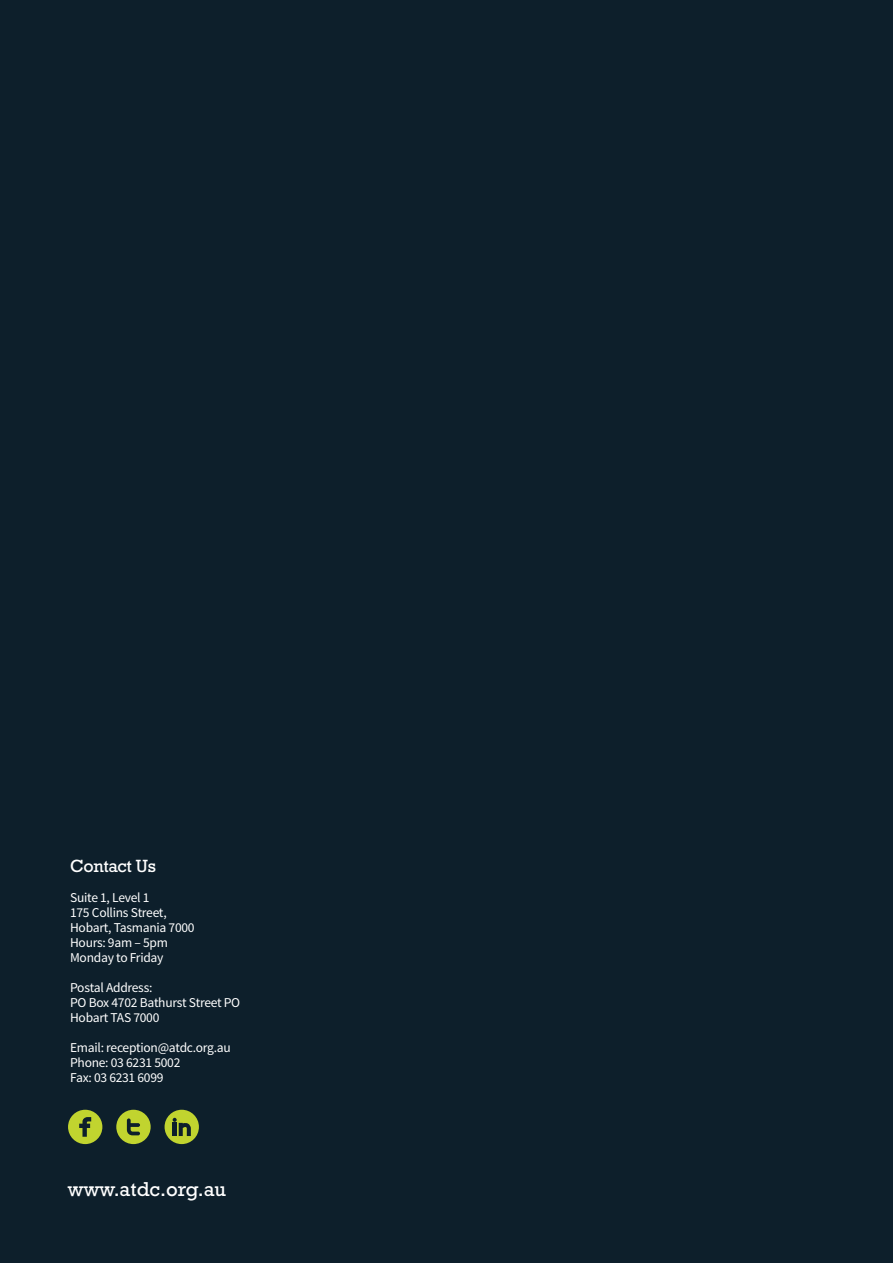
<style>
.page{position:relative;width:893px;height:1263px;background:#0d1f2b}
.page>*{position:absolute;margin:0;border:0;box-sizing:border-box;transform-origin:0 0}
.t1{font:20.4px "Rockwell";color:#fff}
.t2{font:18px "Rockwell";letter-spacing:-.02em;color:#fff}
.t3{font:13.5px/15px "Source Sans Pro";letter-spacing:-.02em;color:#fff}
</style>
<div class="page">
<div style="left:68px;top:1110px;width:34px;height:34px;background:#c1d42f;border-radius:50%"></div>
<svg style="left:79px;top:1117px;width:12px;height:20px"></svg>
<div style="left:116px;top:1110px;width:35px;height:34px;background:#c1d42f;border-radius:50%"></div>
<svg style="left:127px;top:1118px;width:13px;height:17px"></svg>
<div style="left:165px;top:1110px;width:34px;height:34px;background:#c1d42f;border-radius:50%"></div>
<svg style="left:173px;top:1118px;width:18px;height:18px"></svg>
<h2 class="t2" style="left:70px;top:855px;width:87px">Contact Us</h2>
<p class="t3" style="left:70px;top:890px;width:126px">Suite 1, Level 1<br>175 Collins Street,<br>Hobart, Tasmania 7000<br>Hours: 9am – 5pm<br>Monday to Friday</p>
<p class="t3" style="left:70px;top:980px;width:172px">Postal Address:<br>PO Box 4702 Bathurst Street PO<br>Hobart TAS 7000</p>
<p class="t3" style="left:70px;top:1040px;width:162px">Email: reception@atdc.org.au<br>Phone: 03 6231 5002<br>Fax: 03 6231 6099</p>
<h1 class="t1" style="left:68px;top:1177px;width:160px">www.atdc.org.au</h1>
</div>
